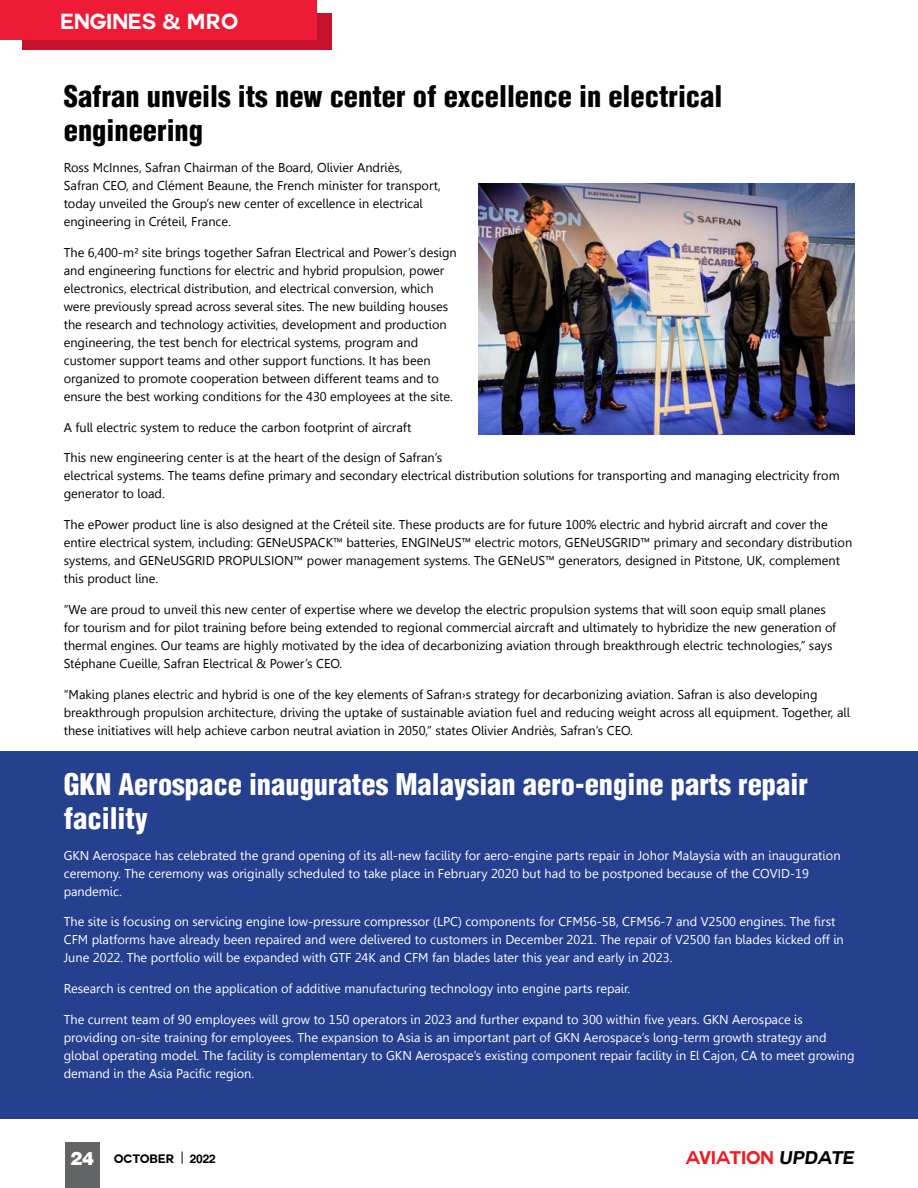
<style>
.page{position:relative;width:918px;height:1188px;background:#fff}
.page>*{position:absolute;margin:0;border:0;box-sizing:border-box;transform-origin:0 0}
.t1{font:900 condensed 28.5px/34.2px "Context Black Condensed S Si";color:#fff}
.t2{font:900 condensed 28.5px/34.2px "Context Black Condensed S Si";color:#000}
.t3{font:700 21.3px "Couture";color:#fff}
.t4{font:700 18px "Couture";color:#ed1d24}
.t5{font:12.75px/18px "Gisha";color:#000}
.t6{font:12.75px/18px "Gisha";color:#fff}
.t7{font:700 12px "Couture";color:#000}
.s1{font-family:"Gisha";font-size:21px}
.s2{font-family:"Context Black S Si";font-weight:900;font-size:18px;color:#fff}
.s3{font-style:italic;color:#000}
</style>
<div class="page">
<div style="left:0;top:751px;width:918px;height:368px;background:#25408f"></div>
<img style="left:478px;top:183px;width:377px;height:251px">
<div style="left:22px;top:14px;width:309px;height:36px;background:#c4132a"></div>
<div style="left:0;top:0;width:317px;height:39px;background:#ed1b35"></div>
<div style="left:65px;top:1143px;width:35px;height:45px;background:#636466"></div>
<svg style="left:182px;top:1152px;width:1px;height:12px"></svg>
<h2 class="t3" style="left:60px;top:12px;width:179px">ENGINES <span class="s1">&amp;</span> MRO</h2>
<h1 class="t2" style="left:64px;top:79px;width:660px">Safran unveils its new center of excellence in electrical engineering</h1>
<p class="t5" style="left:64px;top:159px;width:379px">Ross McInnes, Safran Chairman of the Board, Olivier Andriès, Safran CEO, and Clément Beaune, the French minister for transport, today unveiled the Group’s new center of excellence in electrical engineering in Créteil, France.</p>
<p class="t5" style="left:64px;top:243px;width:395px">The 6,400-m² site brings together Safran Electrical and Power’s design and engineering functions for electric and hybrid propulsion, power electronics, electrical distribution, and electrical conversion, which were previously spread across several sites. The new building houses the research and technology activities, development and production engineering, the test bench for electrical systems, program and customer support teams and other support functions. It has been organized to promote cooperation between different teams and to ensure the best working conditions for the 430 employees at the site.</p>
<p class="t5" style="left:64px;top:418px;width:349px">A full electric system to reduce the carbon footprint of aircraft</p>
<p class="t5" style="left:64px;top:449px;width:777px">This new engineering center is at the heart of the design of Safran’s<br>electrical systems. The teams define primary and secondary electrical distribution solutions for transporting and managing electricity from generator to load.</p>
<p class="t5" style="left:64px;top:516px;width:790px">The ePower product line is also designed at the Créteil site. These products are for future 100% electric and hybrid aircraft and cover the entire electrical system, including: GENeUSPACK™ batteries, ENGINeUS™ electric motors, GENeUSGRID™ primary and secondary distribution systems, and GENeUSGRID PROPULSION™ power management systems. The GENeUS™ generators, designed in Pitstone, UK, complement this product line.</p>
<p class="t5" style="left:64px;top:601px;width:774px">“We are proud to unveil this new center of expertise where we develop the electric propulsion systems that will soon equip small planes for tourism and for pilot training before being extended to regional commercial aircraft and ultimately to hybridize the new generation of thermal engines. Our teams are highly motivated by the idea of decarbonizing aviation through breakthrough electric technologies,” says Stéphane Cueille, Safran Electrical &amp; Power’s CEO.</p>
<p class="t5" style="left:64px;top:685px;width:788px">“Making planes electric and hybrid is one of the key elements of Safran›s strategy for decarbonizing aviation. Safran is also developing breakthrough propulsion architecture, driving the uptake of sustainable aviation fuel and reducing weight across all equipment. Together, all these initiatives will help achieve carbon neutral aviation in 2050,” states Olivier Andriès, Safran’s CEO.</p>
<h1 class="t1" style="left:64px;top:767px;width:746px">GKN Aerospace inaugurates Malaysian aero-engine parts repair facility</h1>
<p class="t6" style="left:64px;top:846px;width:778px">GKN Aerospace has celebrated the grand opening of its all-new facility for aero-engine parts repair in Johor Malaysia with an inauguration ceremony. The ceremony was originally scheduled to take place in February 2020 but had to be postponed because of the COVID-19 pandemic.</p>
<p class="t6" style="left:64px;top:913px;width:782px">The site is focusing on servicing engine low-pressure compressor (LPC) components for CFM56-5B, CFM56-7 and V2500 engines. The first<br>CFM platforms have already been repaired and were delivered to customers in December 2021. The repair of V2500 fan blades kicked off in<br>June 2022. The portfolio will be expanded with GTF 24K and CFM fan blades later this year and early in 2023.</p>
<p class="t6" style="left:64px;top:980px;width:568px">Research is centred on the application of additive manufacturing technology into engine parts repair.</p>
<p class="t6" style="left:64px;top:1010px;width:792px">The current team of 90 employees will grow to 150 operators in 2023 and further expand to 300 within five years. GKN Aerospace is providing on-site training for employees. The expansion to Asia is an important part of GKN Aerospace’s long-term growth strategy and global operating model. The facility is complementary to GKN Aerospace’s existing component repair facility in El Cajon, CA to meet growing demand in the Asia Pacific region.</p>
<p class="t7" style="left:70px;top:1153px;width:106px"><span class="s2">24</span> OCTOBER</p>
<p class="t7" style="left:190px;top:1153px;width:27px">2022</p>
<h3 class="t4" style="left:686px;top:1149px;width:170px">AVIATION <span class="s3">UPDATE</span></h3>
</div>
